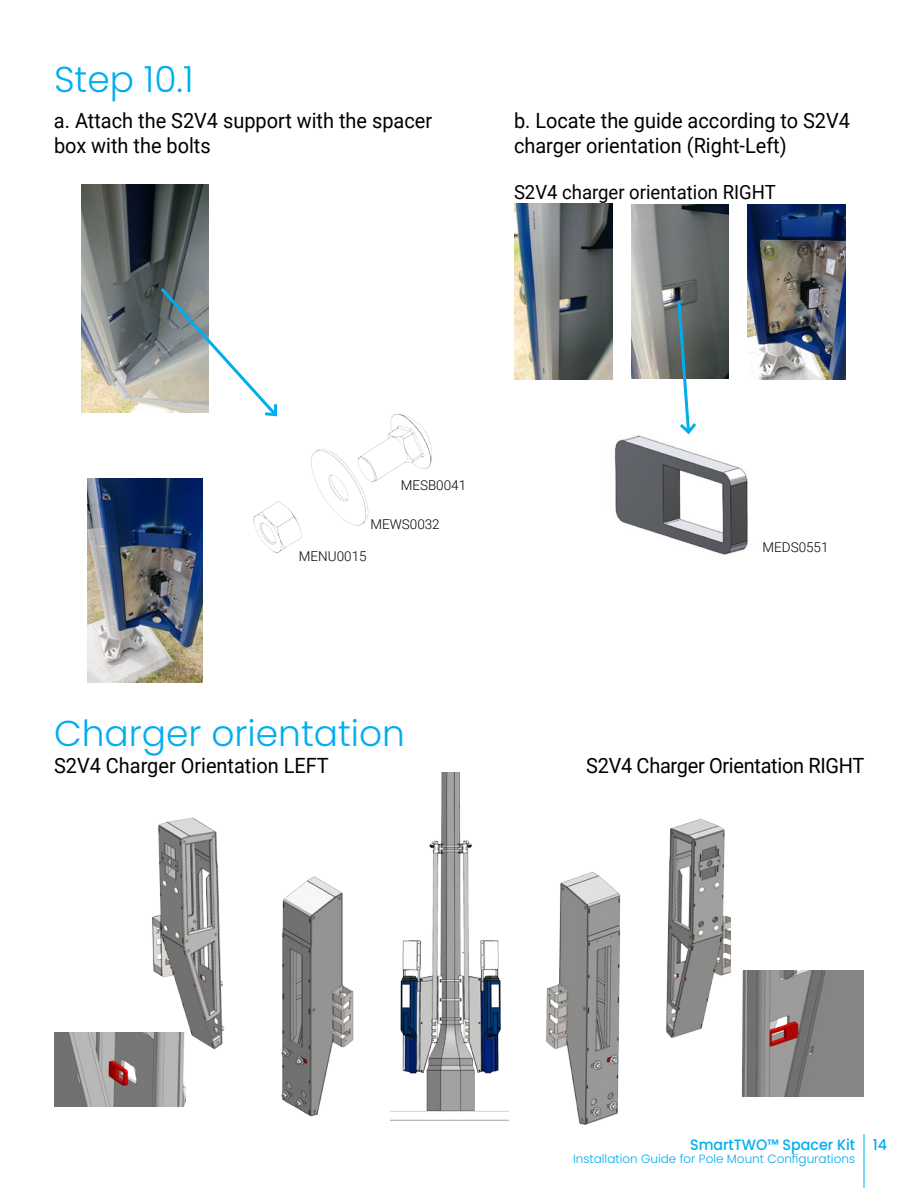
<style>
.page{position:relative;width:918px;height:1188px;background:#fff}
.page>*{position:absolute;margin:0;border:0;box-sizing:border-box;transform-origin:0 0}
.t1{font:300 36px "Poppins";color:#00aeef}
.t2{font:21px/25.2px "Roboto";color:#000;scale:.95 1}
.t3{font:19.5px "Roboto";color:#000;scale:.95 1}
.t4{font:500 15px "Poppins";color:#00aeef;scale:.95 1}
.t5{font:300 13.5px "Roboto";color:#000}
.t6{font:300 12px "Poppins";color:#00aeef}
</style>
<div class="page">
<hr style="left:864px;top:1134px;width:1px;height:54px;background:#00aeef">
<img style="left:87px;top:479px;width:115px;height:204px">
<img style="left:81px;top:185px;width:127px;height:228px">
<img style="left:253px;top:414px;width:179px;height:140px">
<svg style="left:157px;top:285px;width:123px;height:134px"></svg>
<img style="left:514px;top:204px;width:99px;height:175px">
<img style="left:631px;top:204px;width:98px;height:174px">
<img style="left:747px;top:204px;width:99px;height:176px">
<img style="left:614px;top:435px;width:134px;height:120px">
<img style="left:152px;top:817px;width:73px;height:233px">
<img style="left:666px;top:819px;width:65px;height:219px">
<img style="left:390px;top:772px;width:119px;height:349px">
<img style="left:546px;top:872px;width:75px;height:253px">
<img style="left:741px;top:970px;width:123px;height:127px">
<img style="left:281px;top:876px;width:73px;height:241px">
<img style="left:54px;top:1032px;width:131px;height:75px">
<svg style="left:676px;top:298px;width:23px;height:139px"></svg>
<h1 class="t1" style="left:54px;top:58px;width:141px">Step 10.1</h1>
<p class="t2" style="left:54px;top:107px;width:400px">a. Attach the S2V4 support with the spacer box with the bolts</p>
<p class="t2" style="left:514px;top:107px;width:355px">b. Locate the guide according to S2V4 charger orientation (Right-Left)</p>
<p class="t3" style="left:514px;top:179px;width:277px">S2V4 charger orientation RIGHT</p>
<p class="t5" style="left:401px;top:476px;width:67px">MESB0041</p>
<p class="t5" style="left:370px;top:515px;width:71px">MEWS0032</p>
<p class="t5" style="left:299px;top:546px;width:69px">MENU0015</p>
<p class="t5" style="left:762px;top:538px;width:68px">MEDS0551</p>
<h1 class="t1" style="left:54px;top:712px;width:353px">Charger orientation</h1>
<p class="t2" style="left:54px;top:752px;width:291px">S2V4 Charger Orientation LEFT</p>
<p class="t2" style="left:586px;top:752px;width:294px">S2V4 Charger Orientation RIGHT</p>
<p class="t4" style="left:690px;top:1136px;width:209px">SmartTWO™ Spacer Kit 14</p>
<p class="t6" style="left:573px;top:1152px;width:284px">Installation Guide for Pole Mount Configurations</p>
</div>
